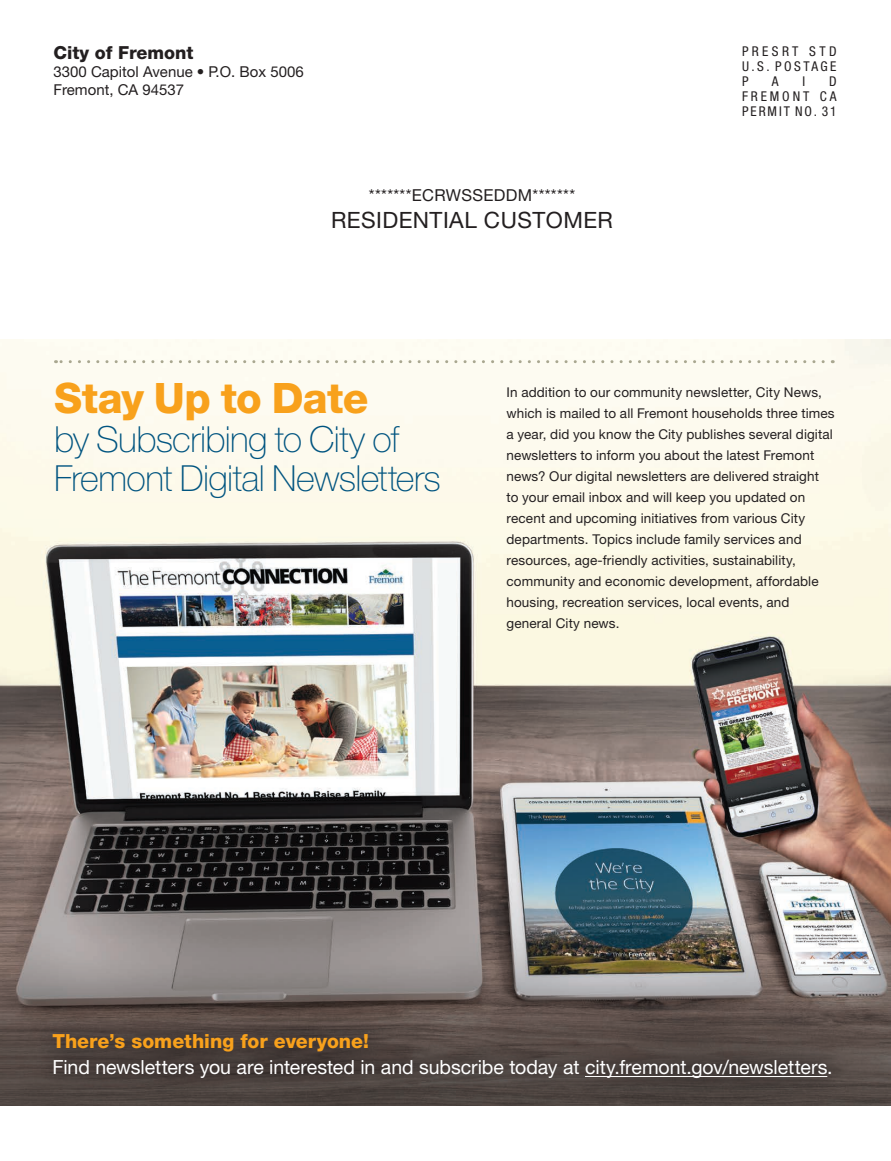
<style>
.page{position:relative;width:891px;height:1161px;background:#fff}
.page>*{position:absolute;margin:0;border:0;box-sizing:border-box;transform-origin:0 0}
._2018_-_heading_22_h{font:800 42px "Helvetica Neue LT Std";letter-spacing:-.015em;color:#f8a11c}
._2018_-_heading_22_h-2{font:100 36px/39px "Helvetica Neue LT Std";letter-spacing:-.02em;color:#005480}
.t1{font:22.5px "Helvetica Neue LT Std";letter-spacing:.02em;color:#231f20}
._2016-paragraph{font:19.5px/25.5px "Helvetica Neue LT Std";letter-spacing:-.005em;color:#fff}
.t2{font:800 18px "Helvetica Neue LT Std";color:#231f20}
.t3{font:16.5px "Helvetica Neue LT Std";letter-spacing:.02em;color:#231f20}
.t4{font:15px "Helvetica Neue LT Std";color:#231f20}
._2016-paragraph-2{font:13.5px/21px "Helvetica Neue LT Std";letter-spacing:.01em;color:#231f20}
.t5{font:condensed 13.5px/15px "Helvetica Neue LT Std";letter-spacing:.18em;color:#231f20}
.t6{font:condensed 13.5px "Helvetica Neue LT Std";letter-spacing:.25em;color:#231f20}
.t7{font:condensed 13.5px "Helvetica Neue LT Std";letter-spacing:.215em;color:#231f20}
.s1{font-weight:800;color:#f8a11c}
</style>
<div class="page">
<img style="left:0;top:340px;width:891px;height:766px">
<div style="left:32px;top:1012px;width:820px;height:87px;background:#231f20;opacity:.75"></div>
<hr style="left:585px;top:1076px;width:242px;height:1px;background:#fff">
<svg style="left:56px;top:360px;width:767px;height:3px"></svg>
<p class="t2" style="left:54px;top:42px;width:142px">City of Fremont</p>
<p class="t4" style="left:54px;top:63px;width:252px">3300 Capitol Avenue • P.O. Box 5006</p>
<p class="t4" style="left:54px;top:81px;width:132px">Fremont, CA 94537</p>
<p class="t3" style="left:369px;top:185px;width:208px">*******ECRWSSEDDM*******</p>
<p class="t1" style="left:331px;top:206px;width:283px">RESIDENTIAL CUSTOMER</p>
<p class="t6" style="left:742px;top:43px;width:96px">PRESRT STD</p>
<p class="t5" style="left:742px;top:59px;width:96px">U.S. POSTAGE</p>
<p class="t7" style="left:742px;top:73px;width:8px">P</p>
<p class="t7" style="left:772px;top:73px;width:8px">A</p>
<p class="t7" style="left:802px;top:73px;width:4px">I</p>
<p class="t7" style="left:829px;top:73px;width:9px">D</p>
<p class="t5" style="left:742px;top:89px;width:96px">FREMONT CA<br>PERMIT NO. 31</p>
<p class="_2018_-_heading_22_h" style="left:54px;top:373px;width:316px">Stay Up to Date</p>
<p class="_2018_-_heading_22_h-2" style="left:54px;top:419px;width:388px">by Subscribing to City of<br>Fremont Digital Newsletters</p>
<p class="_2016-paragraph-2" style="left:507px;top:381px;width:330px">In addition to our community newsletter, City News, which is mailed to all Fremont households three times a year, did you know the City publishes several digital newsletters to inform you about the latest Fremont news? Our digital newsletters are delivered straight<br>to your email inbox and will keep you updated on recent and upcoming initiatives from various City departments. Topics include family services and resources, age-friendly activities, sustainability, community and economic development, affordable housing, recreation services, local events, and general City news.</p>
<p class="_2016-paragraph" style="left:52px;top:1028px;width:782px"><span class="s1">There’s something for everyone!<br></span>Find newsletters you are interested in and subscribe today at city.fremont.gov/newsletters.</p>
</div>
